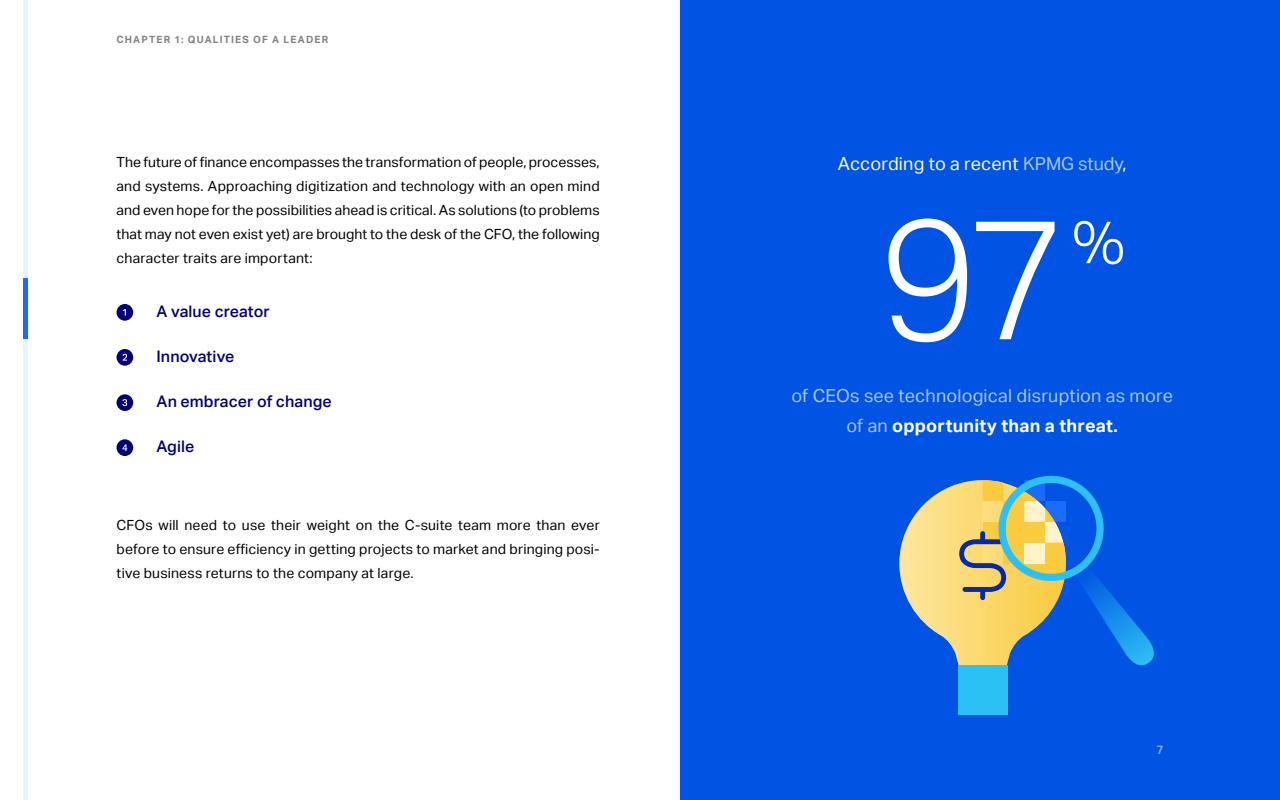
<style>
.page{position:relative;width:1280px;height:800px;background:#fff}
.page>*{position:absolute;margin:0;border:0;box-sizing:border-box;transform-origin:0 0}
.t1{font:300 170px "Aktiv Grotesk";color:#fff}
.t2{font:300 60px "Aktiv Grotesk";color:#fff}
.t3{font:18px/30px "Aktiv Grotesk";letter-spacing:.01em;color:#abc8f5;text-align:center}
.t4{font:18px "Aktiv Grotesk";color:#fff}
.t5{font:500 16px "Aktiv Grotesk";letter-spacing:.005em;color:#04007a}
.t6{font:14px/24px "Aktiv Grotesk";letter-spacing:.01em;color:#000;text-align:justify}
.t7{font:500 12px "Aktiv Grotesk";color:#fff}
.t8{font:700 10px "Aktiv Grotesk";letter-spacing:.115em;color:#808285}
.s1{color:#abc8f5}
.s2{font-weight:700;color:#fff}
</style>
<div class="page">
<div style="left:680px;top:0;width:600px;height:800px;background:#0053e3"></div>
<div style="left:958px;top:665px;width:49px;height:49px;background:#2cc1f5"></div>
<svg style="left:899px;top:475px;width:255px;height:228px"></svg>
<div style="left:23px;top:0;width:5px;height:800px;background:#e8f2fc"></div>
<div style="left:23px;top:279px;width:5px;height:60px;background:#1a6dfc"></div>
<div style="left:117px;top:304px;width:16px;height:17px;background:#04007a;border-radius:50%"></div>
<svg style="left:123px;top:309px;width:3px;height:7px"></svg>
<div style="left:117px;top:394px;width:16px;height:17px;background:#04007a;border-radius:50%"></div>
<svg style="left:122px;top:399px;width:5px;height:7px"></svg>
<div style="left:117px;top:349px;width:16px;height:17px;background:#04007a;border-radius:50%"></div>
<svg style="left:123px;top:354px;width:4px;height:7px"></svg>
<div style="left:117px;top:439px;width:16px;height:17px;background:#04007a;border-radius:50%"></div>
<svg style="left:122px;top:444px;width:5px;height:7px"></svg>
<p class="t8" style="left:117px;top:34px;width:213px">CHAPTER 1: QUALITIES OF A LEADER</p>
<p class="t6" style="left:117px;top:150px;width:485px">The future of finance encompasses the transformation of people, processes, and systems. Approaching digitization and technology with an open mind and even hope for the possibilities ahead is critical. As solutions (to problems that may not even exist yet) are brought to the desk of the CFO, the following character traits are important:</p>
<p class="t5" style="left:157px;top:302px;width:115px">A value creator</p>
<p class="t5" style="left:157px;top:347px;width:79px">Innovative</p>
<p class="t5" style="left:157px;top:392px;width:177px">An embracer of change</p>
<p class="t5" style="left:157px;top:437px;width:39px">Agile</p>
<p class="t6" style="left:117px;top:513px;width:485px">CFOs will need to use their weight on the C-suite team more than ever before to ensure efficiency in getting projects to market and bringing posi&shy;tive business returns to the company at large.</p>
<p class="t4" style="left:838px;top:153px;width:290px">According to a recent <span class="s1">KPMG study</span>,</p>
<h1 class="t1" style="left:879px;top:181px;width:191px">97</h1>
<h2 class="t2" style="left:1072px;top:207px;width:55px">%</h2>
<p class="t3" style="left:791px;top:381px;width:383px">of CEOs see technological disruption as more of an <span class="s2">opportunity than a threat.</span></p>
<p class="t7" style="left:1156px;top:743px;width:9px">7</p>
</div>
